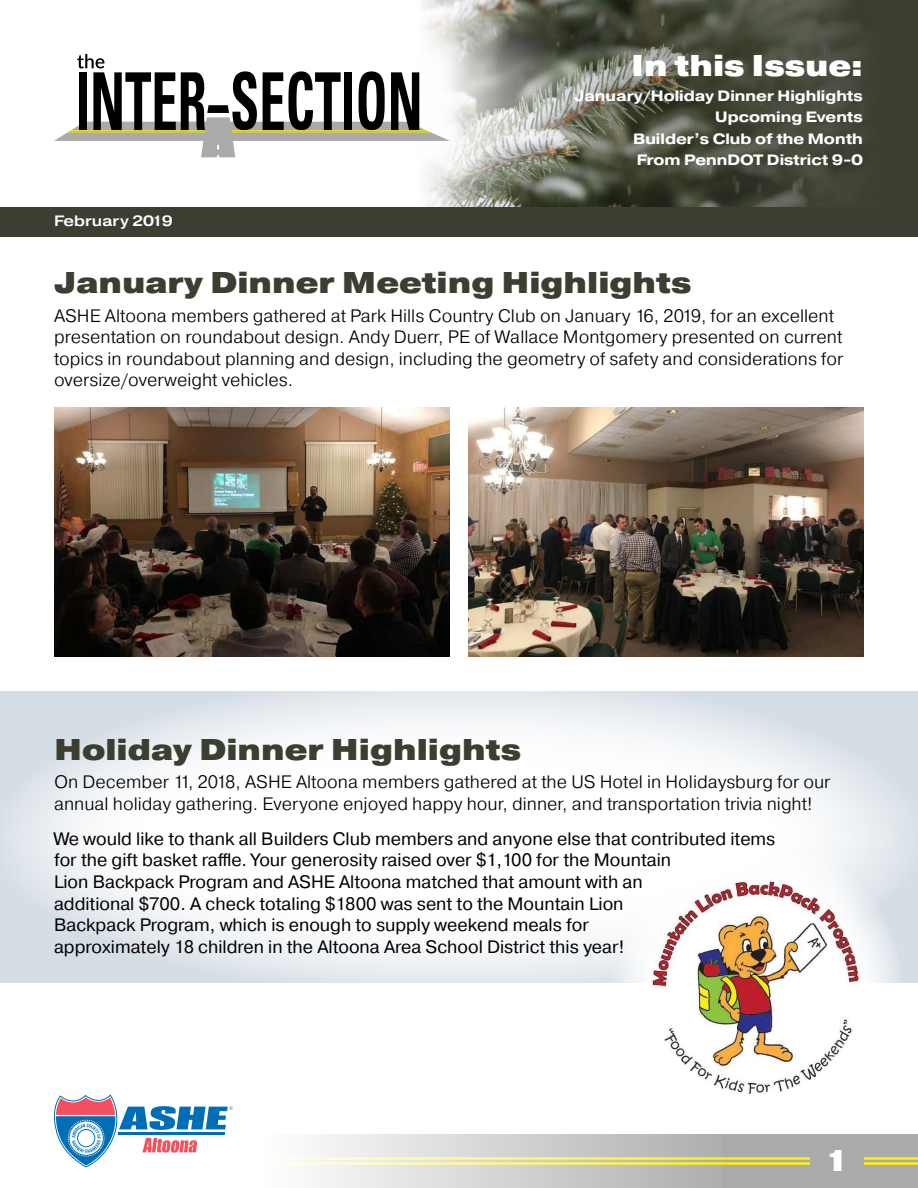
<style>
.page{position:relative;width:918px;height:1188px;background:#fff}
.page>*{position:absolute;margin:0;border:0;box-sizing:border-box;transform-origin:0 0}
.t1{font:900 30px "Pragmatica Ext";color:#3b3f31}
.t2{font:900 30px "Pragmatica Ext";color:#fff}
.t3{font:300 18px/21.6px "Pragmatica";color:#000}
.t4{font:18px/21.6px "Pragmatica";color:#000}
.t5{font:700 15px/21.3px "Pragmatica Ext";color:#fff;text-align:right}
.t6{font:500 15px "Pragmatica Ext";color:#fff}
</style>
<div class="page">
<svg style="left:609px;top:0;width:309px;height:207px;background:#464a3b"></svg>
<svg style="left:422px;top:0;width:182px;height:207px;background:#8e9086"></svg>
<div style="left:262px;top:30px;width:212px;height:151px;background:#fff;opacity:.75"></div>
<div style="left:36px;top:36px;width:432px;height:140px;background:#fff"></div>
<svg style="left:54px;top:54px;width:396px;height:103px"></svg>
<div style="left:0;top:207px;width:918px;height:30px;background:#3b3f31"></div>
<img style="left:54px;top:407px;width:396px;height:249px">
<img style="left:468px;top:407px;width:396px;height:249px">
<div style="left:0;top:1134px;width:918px;height:54px;background:#aaa"></div>
<hr style="left:0;top:1157px;width:918px;height:3px;background:#fff200">
<hr style="left:0;top:1162px;width:918px;height:3px;background:#fff200">
<div style="left:810px;top:1134px;width:54px;height:54px;background:#aaa"></div>
<svg style="left:0;top:1134px;width:723px;height:54px;background:#e3e2da"></svg>
<svg style="left:50px;top:1094px;width:183px;height:73px"></svg>
<svg style="left:0;top:691px;width:918px;height:292px"></svg>
<div style="left:610px;top:840px;width:294px;height:294px;background:#fff;border-radius:50%"></div>
<img style="left:650px;top:880px;width:212px;height:214px">
<p class="t6" style="left:54px;top:212px;width:120px">February 2019</p>
<h1 class="t2" style="left:631px;top:46px;width:233px">In this Issue:</h1>
<p class="t5" style="left:574px;top:85px;width:290px">January/Holiday Dinner Highlights<br>Upcoming Events<br>Builder’s Club of the Month<br>From PennDOT District 9-0</p>
<h1 class="t1" style="left:54px;top:263px;width:639px">January Dinner Meeting Highlights</h1>
<p class="t3" style="left:54px;top:304px;width:791px">ASHE Altoona members gathered at Park Hills Country Club on January 16, 2019, for an excellent presentation on roundabout design. Andy Duerr, PE of Wallace Montgomery presented on current topics in roundabout planning and design, including the geometry of safety and considerations for oversize/overweight vehicles.</p>
<h1 class="t1" style="left:54px;top:730px;width:468px">Holiday Dinner Highlights</h1>
<p class="t3" style="left:54px;top:771px;width:778px">On December 11, 2018, ASHE Altoona members gathered at the US Hotel in Holidaysburg for our annual holiday gathering. Everyone enjoyed happy hour, dinner, and transportation trivia night!</p>
<p class="t4" style="left:54px;top:828px;width:723px">We would like to thank all Builders Club members and anyone else that contributed items for the gift basket raffle. Your generosity raised over $1,100 for the Mountain<br>Lion Backpack Program and ASHE Altoona matched that amount with an<br>additional $700. A check totaling $1800 was sent to the Mountain Lion<br>Backpack Program, which is enough to supply weekend meals for<br>approximately 18 children in the Altoona Area School District this year!</p>
<h1 class="t2" style="left:825px;top:1141px;width:26px">1</h1>
</div>
